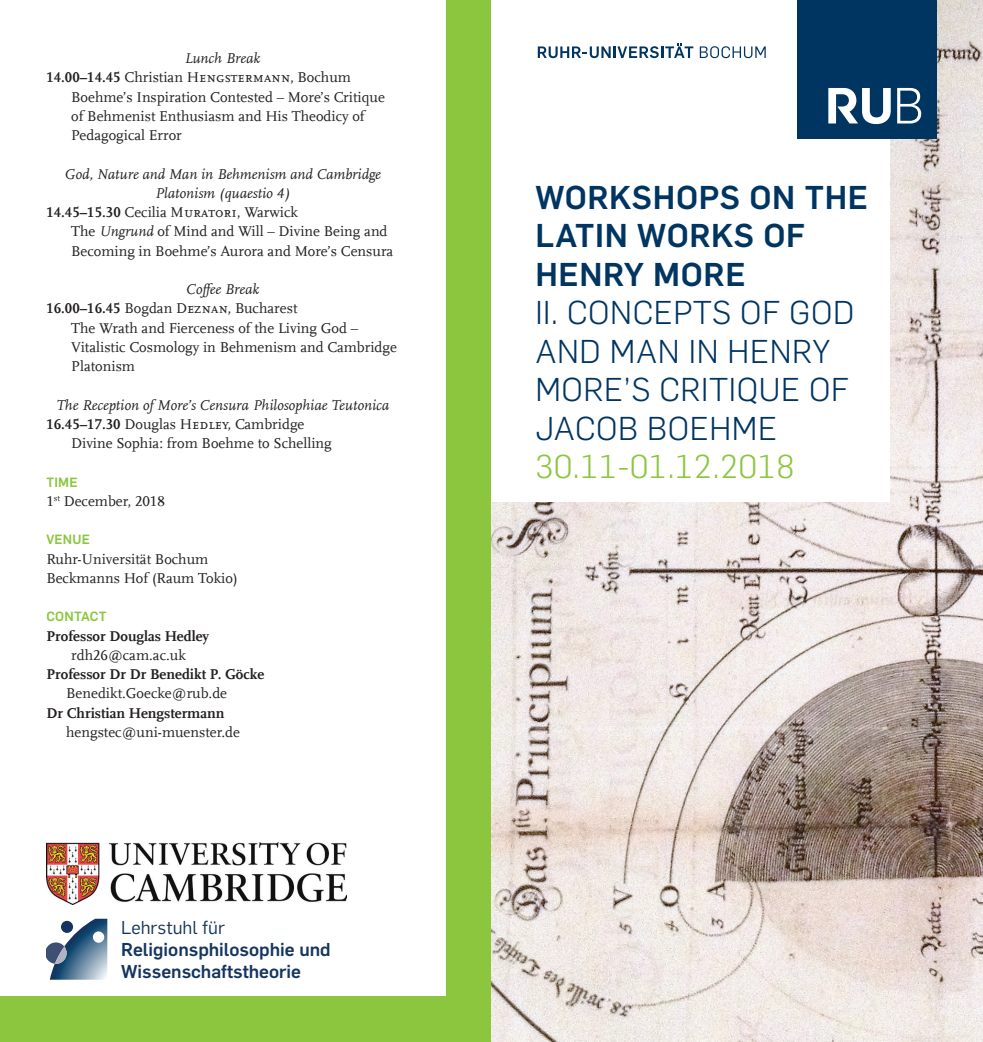
<style>
.page{position:relative;width:983px;height:1042px;background:#fff}
.page>*{position:absolute;margin:0;border:0;box-sizing:border-box;transform-origin:0 0}
.t1{font:300 32.38px/38.5px "Rub Flama";letter-spacing:.02em;color:#003562}
.t2{font:700 32.38px/38.5px "Rub Flama";letter-spacing:.02em;color:#003562}
.t3{font:300 32.38px "Rub Flama";letter-spacing:.02em;color:#8bc63e}
.t4{font:700 18.38px/21.9px "Rub Flama";color:#14355f}
.t5{font:18.38px "Rub Flama";color:#14355f}
.t6{font:14.88px/19.2px "RUB Scala TZ";color:#231f20}
.t7{font:italic 14.88px "RUB Scala TZ";color:#231f20}
.t8{font:700 14.88px "RUB Scala TZ";color:#231f20}
.t9{font:700 13.12px "Rub Flama";letter-spacing:.02em;color:#8bc63e}
.s1{font-weight:700}
.s2{font-style:italic}
</style>
<div class="page">
<div style="left:0;top:0;width:491px;height:1042px;background:#8bc63e"></div>
<div style="left:0;top:0;width:445px;height:995px;background:#fff"></div>
<img style="left:491px;top:0;width:491px;height:1042px">
<div style="left:491px;top:0;width:399px;height:501px;background:#fff"></div>
<svg style="left:46px;top:919px;width:61px;height:60px"></svg>
<img style="left:46px;top:842px;width:300px;height:63px">
<div style="left:797px;top:0;width:139px;height:139px;background:#003562"></div>
<svg style="left:897px;top:88px;width:23px;height:35px"></svg>
<svg style="left:828px;top:88px;width:62px;height:36px"></svg>
<svg style="left:699px;top:46px;width:66px;height:12px"></svg>
<svg style="left:537px;top:43px;width:156px;height:15px"></svg>
<p class="t7" style="left:185px;top:49px;width:77px">Lunch Break</p>
<p class="t6" style="left:46px;top:67px;width:306px"><span class="s1">14.00–14.45</span> Christian Hengstermann, Bochum</p>
<p class="t6" style="left:71px;top:86px;width:315px">Boehme’s Inspiration Contested – More’s Critique</p>
<p class="t6" style="left:71px;top:106px;width:295px">of Behmenist Enthusiasm and His Theodicy of</p>
<p class="t6" style="left:71px;top:125px;width:112px">Pedagogical Error</p>
<p class="t7" style="left:64px;top:164px;width:318px">God, Nature and Man in Behmenism and Cambridge</p>
<p class="t7" style="left:155px;top:184px;width:136px">Platonism (quaestio 4)</p>
<p class="t6" style="left:46px;top:202px;width:253px"><span class="s1">14.45–15.30</span> Cecilia Muratori, Warwick</p>
<p class="t6" style="left:71px;top:221px;width:318px">The <span class="s2">Ungrund</span> of Mind and Will – Divine Being and</p>
<p class="t6" style="left:71px;top:240px;width:324px">Becoming in Boehme’s Aurora and More’s Censura</p>
<p class="t7" style="left:186px;top:280px;width:75px">Coffee Break</p>
<p class="t6" style="left:46px;top:298px;width:252px"><span class="s1">16.00–16.45</span> Bogdan Deznan, Bucharest</p>
<p class="t6" style="left:71px;top:317px;width:288px">The Wrath and Fierceness of the Living God –</p>
<p class="t6" style="left:71px;top:337px;width:327px">Vitalistic Cosmology in Behmenism and Cambridge</p>
<p class="t6" style="left:71px;top:356px;width:65px">Platonism</p>
<p class="t7" style="left:56px;top:395px;width:335px">The Reception of More’s Censura Philosophiae Teutonica</p>
<p class="t6" style="left:46px;top:414px;width:259px"><span class="s1">16.45–17.30</span> Douglas Hedley, Cambridge</p>
<p class="t6" style="left:71px;top:433px;width:262px">Divine Sophia: from Boehme to Schelling</p>
<p class="t9" style="left:46px;top:472px;width:33px">TIME</p>
<p class="t6" style="left:46px;top:491px;width:120px">1<sup>st</sup> December, 2018</p>
<p class="t9" style="left:46px;top:530px;width:45px">VENUE</p>
<p class="t6" style="left:46px;top:548px;width:193px">Ruhr-Universität Bochum<br>Beckmanns Hof (Raum Tokio)</p>
<p class="t9" style="left:46px;top:607px;width:62px">CONTACT</p>
<p class="t8" style="left:46px;top:625px;width:164px">Professor Douglas Hedley</p>
<p class="t6" style="left:71px;top:645px;width:116px">rdh26@cam.ac.uk</p>
<p class="t8" style="left:46px;top:663px;width:219px">Professor Dr Dr Benedikt P. Göcke</p>
<p class="t6" style="left:66px;top:683px;width:162px">Benedikt.Goecke@rub.de</p>
<p class="t8" style="left:46px;top:702px;width:180px">Dr Christian Hengstermann</p>
<p class="t6" style="left:66px;top:722px;width:175px">hengstec@uni-muenster.de</p>
<p class="t5" style="left:121px;top:914px;width:105px">Lehrstuhl für</p>
<p class="t4" style="left:121px;top:936px;width:211px">RELIGIONSPHILOSOPHIE UND<br>WISSENSCHAFTSTHEORIE</p>
<h1 class="t2" style="left:535px;top:176px;width:334px">WORKSHOPS ON THE<br>LATIN WORKS OF<br>HENRY MORE</h1>
<h1 class="t1" style="left:535px;top:292px;width:320px">II. CONCEPTS OF GOD<br>AND MAN IN HENRY<br>MORE’S CRITIQUE OF<br>JACOB BOEHM E</h1>
<h1 class="t3" style="left:535px;top:445px;width:261px">30.11-01.12.2018</h1>
</div>
